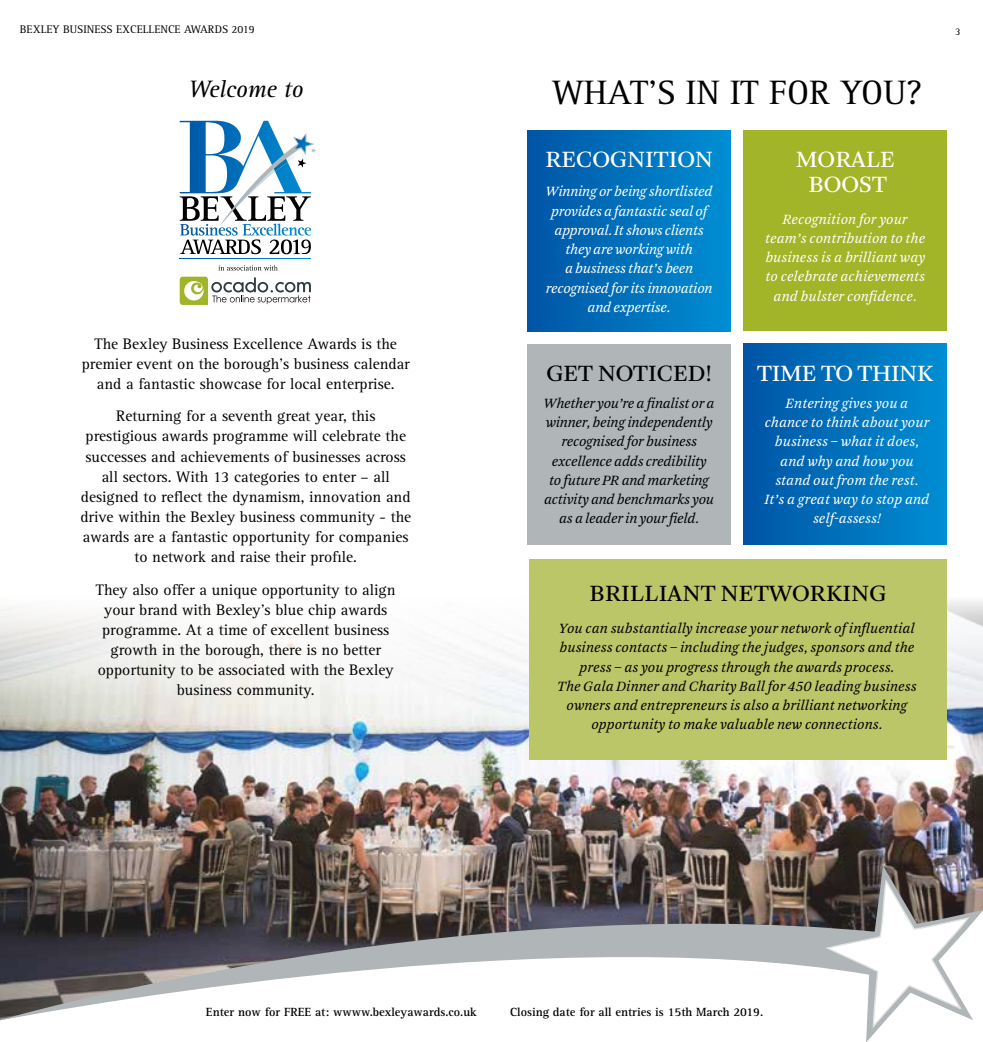
<style>
.page{position:relative;width:983px;height:1042px;background:#fff}
.page>*{position:absolute;margin:0;border:0;box-sizing:border-box;transform-origin:0 0}
.t1{font:35px "Rotis Serif Std";color:#000}
.t2{font:24.5px/24.5px "Arnhem";color:#fff;text-align:center}
.t3{font:24.5px "Arnhem";letter-spacing:.01em;color:#000}
.t4{font:italic 24.5px "Rotis Serif Std";letter-spacing:-.01em;color:#000}
.t5{font:15.75px/20.1px "Rotis Serif Std";color:#000;text-align:center}
.t6{font:italic 14.88px/19.2px "Arnhem";color:#000;text-align:center}
.t7{font:italic 14.88px/19.2px "Arnhem";color:#fff;text-align:center}
.t8{font:italic 14.88px/19.2px "Arnhem";letter-spacing:-.02em;color:#000;text-align:center}
.t9{font:italic 14.88px/19.2px "Arnhem";letter-spacing:-.02em;color:#fff;text-align:center}
.t10{font:700 12.25px "Rotis Serif Std";color:#000}
.t11{font:11.38px "Rotis Serif Std";color:#000}
.t12{font:10.5px "Rotis Serif Std";color:#000}
</style>
<div class="page">
<img style="left:0;top:701px;width:982px;height:161px">
<svg style="left:0;top:594px;width:982px;height:107px"></svg>
<svg style="left:180px;top:258px;width:131px;height:1px"></svg>
<svg style="left:180px;top:121px;width:136px;height:133px"></svg>
<svg style="left:218px;top:265px;width:60px;height:6px"></svg>
<svg style="left:180px;top:277px;width:131px;height:28px"></svg>
<svg style="left:0;top:862px;width:982px;height:180px"></svg>
<svg style="left:825px;top:879px;width:144px;height:149px"></svg>
<div style="left:743px;top:344px;width:203px;height:200px;background:linear-gradient(to right,#0054a5,#008ed3)"></div>
<div style="left:527px;top:344px;width:203px;height:200px;background:#b0b5b8"></div>
<div style="left:527px;top:130px;width:203px;height:201px;background:linear-gradient(to right,#0054a5,#008ed3)"></div>
<div style="left:743px;top:130px;width:203px;height:201px;background:#a2b427"></div>
<div style="left:529px;top:559px;width:417px;height:201px;background:#bac667"></div>
<p class="t11" style="left:20px;top:23px;width:236px">BEXLEY BUSINESS EXCELLENCE AWARDS 2019</p>
<p class="t12" style="left:955px;top:25px;width:7px">3</p>
<h2 class="t4" style="left:188px;top:75px;width:116px">Welcome to</h2>
<h1 class="t1" style="left:552px;top:73px;width:371px">WHAT’S IN IT FOR YOU?</h1>
<p class="t5" style="left:82px;top:334px;width:329px">The Bexley Business Excellence Awards is the premier event on the borough’s business calendar and a fantastic showcase for local enterprise.</p>
<p class="t5" style="left:80px;top:406px;width:332px">Returning for a seventh great year, this prestigious awards programme will celebrate the successes and achievements of businesses across all sectors. With 13 categories to enter – all designed to reflect the dynamism, innovation and drive within the Bexley business community - the awards are a fantastic opportunity for companies to network and raise their profile.</p>
<p class="t5" style="left:96px;top:580px;width:301px">They also offer a unique opportunity to align your brand with Bexley’s blue chip awards programme. At a time of excellent business growth in the borough, there is no better opportunity to be associated with the Bexley business community.</p>
<h2 class="t2" style="left:545px;top:148px;width:169px">RECOGNITION</h2>
<p class="t9" style="left:545px;top:182px;width:168px">Winning or being shortlisted provides a fantastic seal of approval. It shows clients they are working with<br>a business that’s been recognised for its innovation and expertise.</p>
<h2 class="t3" style="left:546px;top:360px;width:167px">GET NOTICED!</h2>
<p class="t8" style="left:543px;top:394px;width:172px">Whether you’re a finalist or a winner, being independently recognised for business excellence adds credibility to future PR and marketing activity and benchmarks you as a leader in your field.</p>
<h2 class="t2" style="left:795px;top:148px;width:101px">MORALE<br>BOOST</h2>
<p class="t7" style="left:765px;top:210px;width:161px">Recognition for your team’s contribution to the business is a brilliant way to celebrate achievements and bulster confidence.</p>
<h2 class="t2" style="left:757px;top:362px;width:178px">TIME TO THINK</h2>
<p class="t7" style="left:764px;top:394px;width:166px">Entering gives you a chance to think about your business – what it does, and why and how you stand out from the rest.<br>It’s a great way to stop and self-assess!</p>
<h2 class="t3" style="left:589px;top:579px;width:298px">BRILLIANT NETWORKING</h2>
<p class="t6" style="left:557px;top:619px;width:360px">You can substantially increase your network of influential business contacts – including the judges, sponsors and the press – as you progress through the awards process.<br>The Gala Dinner and Charity Ball for 450 leading business owners and entrepreneurs is also a brilliant networking opportunity to make valuable new connections.</p>
<p class="t10" style="left:206px;top:1004px;width:272px">Enter now for FREE at: wwww.bexleyawards.co.uk</p>
<p class="t10" style="left:510px;top:1004px;width:254px">Closing date for all entries is 15th March 2019.</p>
</div>
